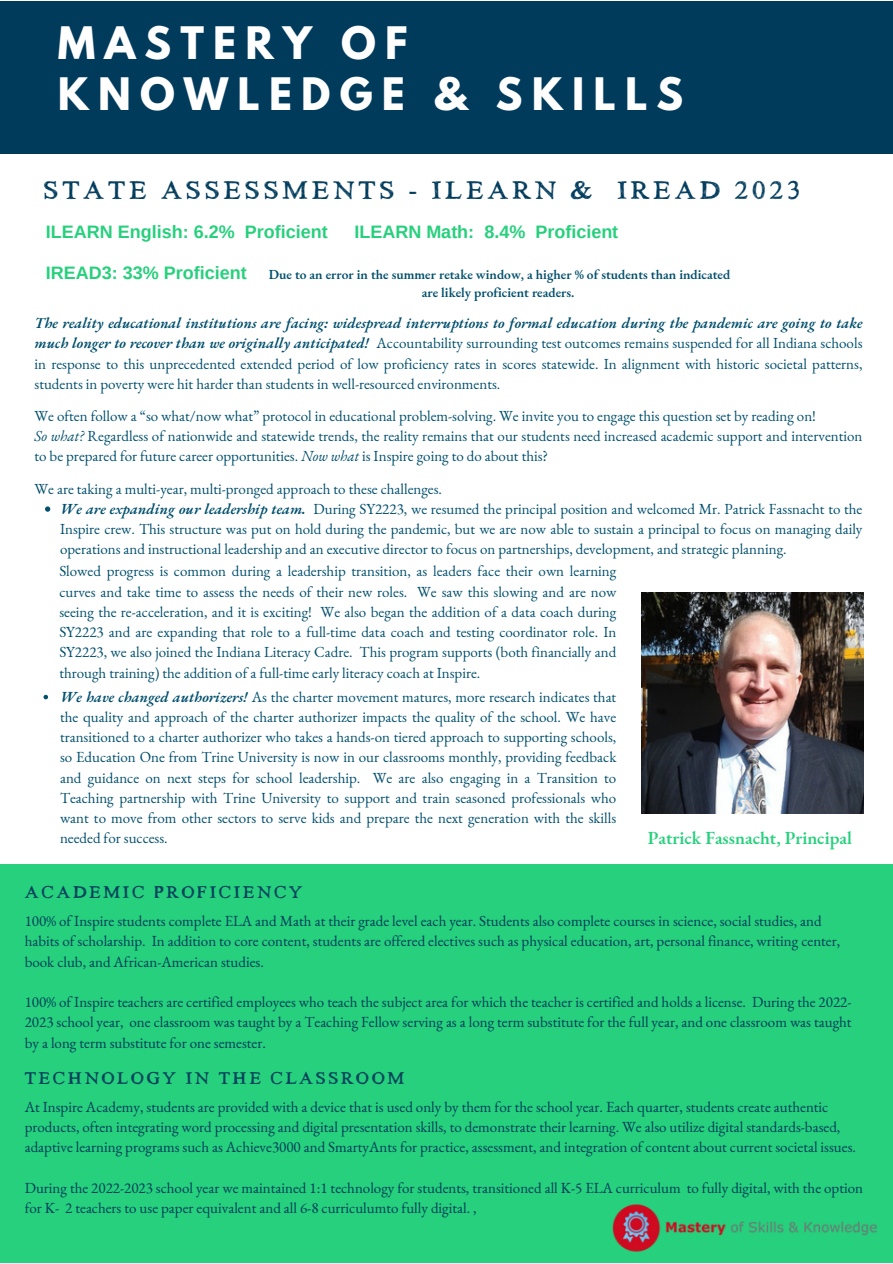
<style>
.page{position:relative;width:893px;height:1264px;background:#fff}
.page>*{position:absolute;margin:0;border:0;box-sizing:border-box;transform-origin:0 0}
.t1{font:700 39.6px "League Spartan";letter-spacing:.23em;color:#fff}
.t2{font:27px "Hand TIMES";letter-spacing:.14em;color:#003b5c}
.t3{font:700 18px "Arimo";color:#26d07c}
.t4{font:18px "Hand TIMES";letter-spacing:.14em;color:#003b5c}
.t5{font:600 18px "EB Garamond";color:#26d07c}
.t6{font:15px/20.2px "EB Garamond";color:#004f6d;text-align:justify}
.t7{font:15px/20.2px "EB Garamond";color:#003b5c}
.t8{font:600 13.5px/18px "EB Garamond";color:#004f6d;text-align:center}
.s1{font-weight:600;font-style:italic}
.s2{font-style:italic}
</style>
<div class="page">
<div style="left:0;top:1px;width:892px;height:152px;background:#003b5c"></div>
<div style="left:0;top:864px;width:892px;height:398px;background:#26d07c"></div>
<img style="left:612px;top:1204px;width:265px;height:48px">
<img style="left:641px;top:592px;width:221px;height:221px">
<svg style="left:45px;top:506px;width:5px;height:5px"></svg>
<svg style="left:44px;top:694px;width:4px;height:5px"></svg>
<p class="t1" style="left:58px;top:24px;width:351px">MASTERY OF</p>
<p class="t1" style="left:58px;top:74px;width:627px">KNOWLEDGE &amp; SKILLS</p>
<p class="t2" style="left:44px;top:175px;width:758px">STATE ASSESSMENTS - ILEARN &amp; IREAD 2023</p>
<p class="t3" style="left:46px;top:222px;width:283px">ILEARN English: 6.2% Proficient</p>
<p class="t3" style="left:354px;top:222px;width:265px">ILEARN Math: 8.4% Proficient</p>
<p class="t3" style="left:46px;top:263px;width:202px">IREAD3: 33% Proficient</p>
<p class="t8" style="left:269px;top:265px;width:463px">Due to an error in the summer retake window, a higher % of students than indicated are likely proficient readers.</p>
<p class="t6" style="left:35px;top:312px;width:829px"><span class="s1">The reality educational institutions are facing: widespread interruptions to formal education during the pandemic are going to take much longer to recover than we originally anticipated!</span> Accountability surrounding test outcomes remains suspended for all Indiana schools in response to this unprecedented extended period of low proficiency rates in scores statewide. In alignment with historic societal patterns, students in poverty were hit harder than students in well-resourced environments.</p>
<p class="t6" style="left:35px;top:405px;width:783px">We often follow a “so what/now what” protocol in educational problem-solving. We invite you to engage this question set by reading on!</p>
<p class="t6" style="left:35px;top:426px;width:829px"><span class="s2">So what?</span> Regardless of nationwide and statewide trends, the reality remains that our students need increased academic support and intervention to be prepared for future career opportunities. <span class="s2">Now what</span> is Inspire going to do about this?</p>
<p class="t6" style="left:35px;top:478px;width:409px">We are taking a multi-year, multi-pronged approach to these challenges.</p>
<p class="t6" style="left:60px;top:498px;width:803px"><span class="s1">We are expanding our leadership team.</span> During SY2223, we resumed the principal position and welcomed Mr. Patrick Fassnacht to the Inspire crew. This structure was put on hold during the pandemic, but we are now able to sustain a principal to focus on managing daily operations and instructional leadership and an executive director to focus on partnerships, development, and strategic planning.</p>
<p class="t6" style="left:59px;top:561px;width:558px">Slowed progress is common during a leadership transition, as leaders face their own learning curves and take time to assess the needs of their new roles. We saw this slowing and are now seeing the re-acceleration, and it is exciting! We also began the addition of a data coach during SY2223 and are expanding that role to a full-time data coach and testing coordinator role. In SY2223, we also joined the Indiana Literacy Cadre. This program supports (both financially and through training) the addition of a full-time early literacy coach at Inspire.</p>
<p class="t6" style="left:60px;top:686px;width:558px"><span class="s1">We have changed authorizers!</span> As the charter movement matures, more research indicates that the quality and approach of the charter authorizer impacts the quality of the school. We have transitioned to a charter authorizer who takes a hands-on tiered approach to supporting schools, so Education One from Trine University is now in our classrooms monthly, providing feedback and guidance on next steps for school leadership. We are also engaging in a Transition to Teaching partnership with Trine University to support and train seasoned professionals who want to move from other sectors to serve kids and prepare the next generation with the skills needed for success.</p>
<p class="t4" style="left:25px;top:881px;width:279px">ACADEMIC PROFICIENCY</p>
<p class="t5" style="left:648px;top:826px;width:205px">Patrick Fassnacht, Principal</p>
<p class="t7" style="left:25px;top:910px;width:817px">100% of Inspire students complete ELA and Math at their grade level each year. Students also complete courses in science, social studies, and habits of scholarship. In addition to core content, students are offered electives such as physical education, art, personal finance, writing center, book club, and African-American studies.</p>
<p class="t7" style="left:25px;top:991px;width:828px;text-align:justify">100% of Inspire teachers are certified employees who teach the subject area for which the teacher is certified and holds a license. During the 2022- 2023 school year, one classroom was taught by a Teaching Fellow serving as a long term substitute for the full year, and one classroom was taught by a long term substitute for one semester.</p>
<p class="t4" style="left:25px;top:1067px;width:381px">TECHNOLOGY IN THE CLASSROOM</p>
<p class="t7" style="left:25px;top:1096px;width:832px">At Inspire Academy, students are provided with a device that is used only by them for the school year. Each quarter, students create authentic products, often integrating word processing and digital presentation skills, to demonstrate their learning. We also utilize digital standards-based, adaptive learning programs such as Achieve3000 and SmartyAnts for practice, assessment, and integration of content about current societal issues.</p>
<p class="t7" style="left:25px;top:1177px;width:839px">During the 2022-2023 school year we maintained 1:1 technology for students, transitioned all K-5 ELA curriculum to fully digital, with the option for K- 2 teachers to use paper equivalent and all 6-8 curriculumto fully digital. ,</p>
</div>
